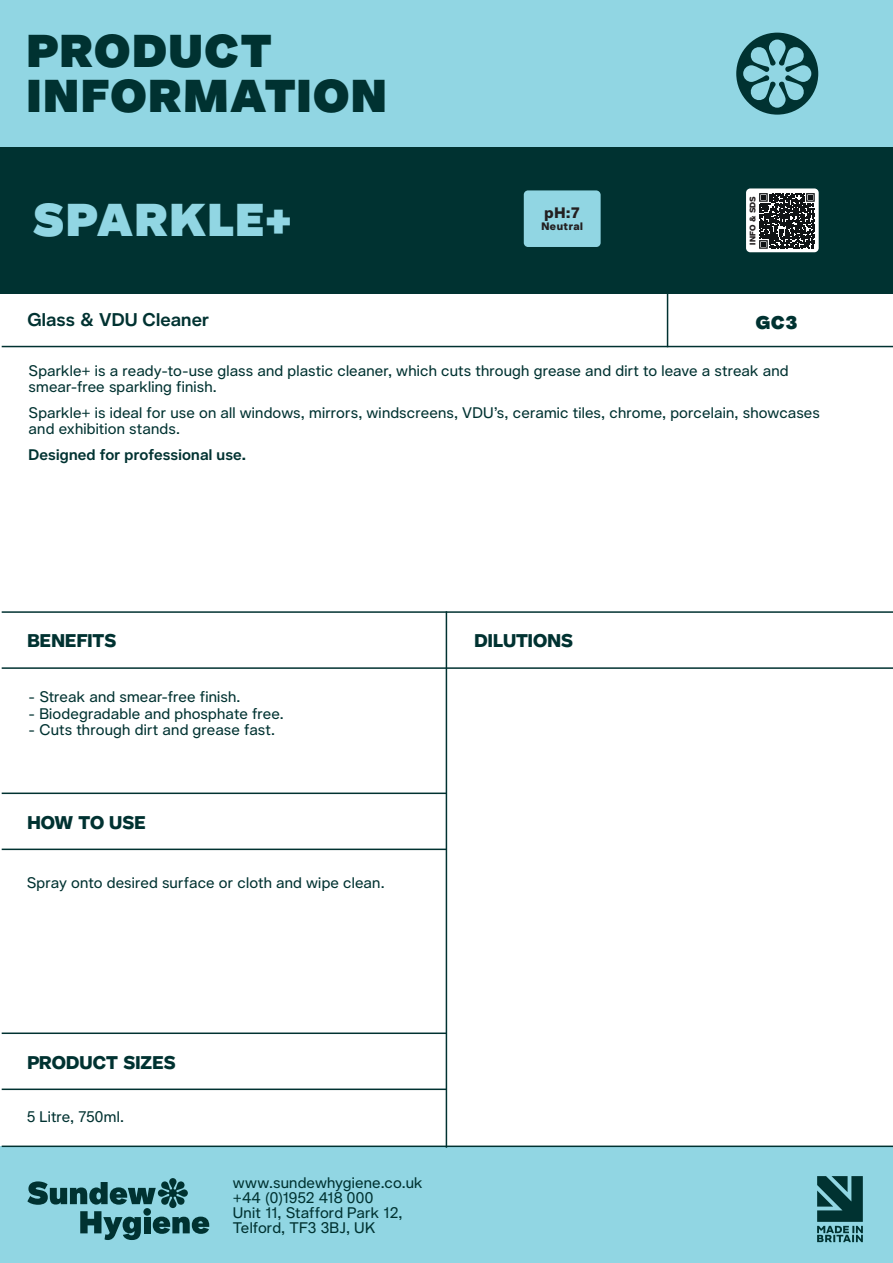
<style>
.page{position:relative;width:893px;height:1263px;background:#fff}
.page>*{position:absolute;margin:0;border:0;box-sizing:border-box;transform-origin:0 0}
.t1{font:900 45px/45px "Telka";letter-spacing:.045em;color:#003231}
.t2{font:900 45px "Telka";letter-spacing:.04em;color:#91d6e3}
.t3{font:700 18px "Telka";color:#003231}
.t4{font:500 18px "Telka";letter-spacing:.005em;color:#003231}
.t5{font:900 18px "Telka";color:#003231}
.t6{font:15px/15px "Telka";letter-spacing:.01em;color:#003231}
.t7{font:500 15px "Telka";letter-spacing:.01em;color:#003231}
.t8{font:700 14.85px "Telka";color:#231f20}
.t9{font:700 10.65px "Telka";letter-spacing:.05em;color:#231f20}
.t10{font:700 7.8px "Telka";letter-spacing:.035em;color:#231f20}
</style>
<div class="page">
<div style="left:0;top:1146px;width:893px;height:117px;background:#91d6e3"></div>
<div style="left:0;top:147px;width:893px;height:147px;background:#003231"></div>
<div style="left:0;top:1px;width:892px;height:146px;background:#91d6e3"></div>
<hr style="left:2px;top:346px;width:891px;height:1px;background:#003231">
<hr style="left:2px;top:667px;width:891px;height:2px;background:#003231">
<hr style="left:2px;top:1145px;width:891px;height:2px;background:#003231">
<hr style="left:2px;top:611px;width:891px;height:2px;background:#003231">
<hr style="left:2px;top:1088px;width:444px;height:2px;background:#003231">
<hr style="left:2px;top:1032px;width:444px;height:2px;background:#003231">
<hr style="left:2px;top:848px;width:444px;height:2px;background:#003231">
<hr style="left:2px;top:792px;width:444px;height:2px;background:#003231">
<hr style="left:667px;top:292px;width:1px;height:55px;background:#003231">
<hr style="left:446px;top:611px;width:1px;height:537px;background:#003231">
<svg style="left:736px;top:33px;width:82px;height:82px"></svg>
<svg style="left:27px;top:1178px;width:182px;height:62px"></svg>
<svg style="left:817px;top:1176px;width:46px;height:66px"></svg>
<div style="left:524px;top:190px;width:77px;height:57px;background:#91d6e3;border-radius:4px"></div>
<div style="left:746px;top:188px;width:73px;height:64px;background:#fff;border-radius:4px"></div>
<svg style="left:759px;top:193px;width:56px;height:56px"></svg>
<h1 class="t1" style="left:27px;top:26px;width:361px">PRODUCT<br>INFORMATION</h1>
<h1 class="t2" style="left:33px;top:188px;width:260px">SPARKLE+</h1>
<p class="t8" style="left:545px;top:202px;width:37px">pH:7</p>
<p class="t9" style="left:541px;top:219px;width:43px">Neutral</p>
<p class="t10" style="left:747px;top:245px;width:50px;rotate:-90deg">INFO &amp; SDS</p>
<p class="t4" style="left:27px;top:307px;width:183px">Glass &amp; VDU Cleaner</p>
<p class="t5" style="left:756px;top:309px;width:43px">GC3</p>
<p class="t6" style="left:29px;top:362px;width:761px;line-height:16.5px">Sparkle+ is a ready-to-use glass and plastic cleaner, which cuts through grease and dirt to leave a streak and smear-free sparkling finish.</p>
<p class="t6" style="left:29px;top:404px;width:793px;line-height:16.5px">Sparkle+ is ideal for use on all windows, mirrors, windscreens, VDU’s, ceramic tiles, chrome, porcelain, showcases and exhibition stands.</p>
<p class="t7" style="left:29px;top:444px;width:219px">Designed for professional use.</p>
<p class="t3" style="left:27px;top:628px;width:90px">BENEFITS</p>
<p class="t3" style="left:474px;top:628px;width:100px">DILUTIONS</p>
<p class="t6" style="left:29px;top:689px;width:213px">- Streak and smear-free finish.</p>
<p class="t6" style="left:29px;top:705px;width:257px">- Biodegradable and phosphate free.</p>
<p class="t6" style="left:29px;top:722px;width:248px">- Cuts through dirt and grease fast.</p>
<p class="t3" style="left:27px;top:809px;width:120px">HOW TO USE</p>
<p class="t6" style="left:27px;top:874px;width:359px">Spray onto desired surface or cloth and wipe clean.</p>
<p class="t3" style="left:27px;top:1049px;width:150px">PRODUCT SIZES</p>
<p class="t6" style="left:27px;top:1108px;width:99px">5 Litre, 750ml.</p>
<p class="t6" style="left:233px;top:1175px;width:191px">www.sundewhygiene.co.uk +44 (0)1952 418 000<br>Unit 11, Stafford Park 12,<br>Telford, TF3 3BJ, UK</p>
</div>
